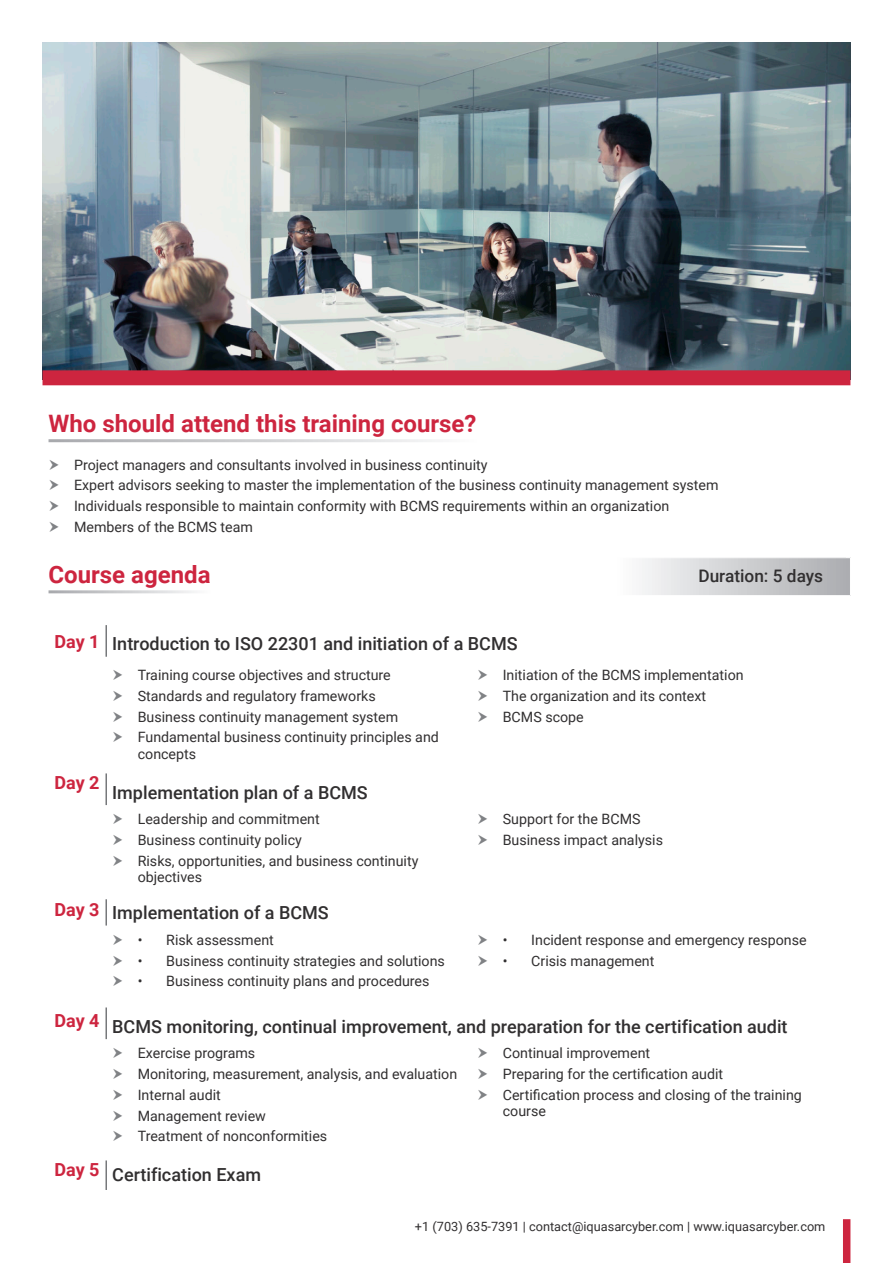
<style>
.page{position:relative;width:893px;height:1263px;background:#fff}
.page>*{position:absolute;margin:0;border:0;box-sizing:border-box;transform-origin:0 0}
.t1{font:700 24px "Roboto";color:#cd253f}
.t2{font:500 18px "Roboto";color:#312f30}
.t3{font:700 18px "Roboto";letter-spacing:-.005em;color:#cd253f}
.t4{font:500 17.25px "Roboto";color:#312f30}
.t5{font:14.25px/16.5px "Roboto";color:#312f30}
.Bullet_Points{font:12.75px "Roboto";color:#312f30}
</style>
<div class="page">
<img style="left:43px;top:43px;width:807px;height:327px">
<div style="left:43px;top:370px;width:807px;height:15px;background:#cd253f"></div>
<svg style="left:642px;top:558px;width:208px;height:37px;background:#cecfd2"></svg>
<hr style="left:105px;top:625px;width:2px;height:32px;background:#76787b">
<hr style="left:105px;top:773px;width:2px;height:32px;background:#76787b">
<hr style="left:105px;top:899px;width:2px;height:26px;background:#76787b">
<hr style="left:105px;top:1007px;width:2px;height:32px;background:#76787b">
<hr style="left:105px;top:1160px;width:2px;height:30px;background:#76787b">
<div style="left:843px;top:1219px;width:7px;height:44px;background:#cd253f"></div>
<p class="t1" style="left:49px;top:406px;width:430px">Who should attend this training course?</p>
<p class="t5" style="left:74px;top:456px;width:415px">Project managers and consultants involved in business continuity</p>
<p class="t5" style="left:74px;top:477px;width:646px">Expert advisors seeking to master the implementation of the business continuity management system</p>
<p class="t5" style="left:74px;top:497px;width:597px">Individuals responsible to maintain conformity with BCMS requirements within an organization</p>
<p class="t5" style="left:74px;top:518px;width:180px">Members of the BCMS team</p>
<p class="t1" style="left:49px;top:557px;width:164px">Course agenda</p>
<p class="t4" style="left:698px;top:564px;width:126px">Duration: 5 days</p>
<p class="t3" style="left:55px;top:629px;width:47px">Day 1</p>
<p class="t2" style="left:112px;top:631px;width:407px">Introduction to ISO 22301 and initiation of a BCMS</p>
<p class="t5" style="left:138px;top:666px;width:255px">Training course objectives and structure</p>
<p class="t5" style="left:138px;top:687px;width:239px">Standards and regulatory frameworks</p>
<p class="t5" style="left:138px;top:708px;width:262px">Business continuity management system</p>
<p class="t5" style="left:138px;top:729px;width:303px">Fundamental business continuity principles and concepts</p>
<p class="t5" style="left:503px;top:666px;width:242px">Initiation of the BCMS implementation</p>
<p class="t5" style="left:503px;top:687px;width:205px">The organization and its context</p>
<p class="t5" style="left:503px;top:708px;width:83px">BCMS scope</p>
<p class="t3" style="left:55px;top:770px;width:47px">Day 2</p>
<p class="t2" style="left:112px;top:780px;width:257px">Implementation plan of a BCMS</p>
<p class="t5" style="left:138px;top:810px;width:183px">Leadership and commitment</p>
<p class="t5" style="left:138px;top:831px;width:166px">Business continuity policy</p>
<p class="t5" style="left:138px;top:852px;width:282px">Risks, opportunities, and business continuity objectives</p>
<p class="t3" style="left:55px;top:897px;width:47px">Day 3</p>
<p class="t2" style="left:112px;top:900px;width:218px">Implementation of a BCMS</p>
<p class="t5" style="left:138px;top:931px;width:138px">• Risk assessment</p>
<p class="t5" style="left:138px;top:952px;width:309px">• Business continuity strategies and solutions</p>
<p class="t5" style="left:138px;top:972px;width:293px">• Business continuity plans and procedures</p>
<p class="t5" style="left:503px;top:810px;width:139px">Support for the BCMS</p>
<p class="t5" style="left:503px;top:831px;width:162px">Business impact analysis</p>
<p class="t5" style="left:503px;top:931px;width:305px">• Incident response and emergency response</p>
<p class="t5" style="left:503px;top:952px;width:153px">• Crisis management</p>
<p class="t3" style="left:55px;top:1008px;width:47px">Day 4</p>
<p class="t2" style="left:112px;top:1014px;width:677px">BCMS monitoring, continual improvement, and preparation for the certification audit</p>
<p class="t5" style="left:138px;top:1044px;width:119px">Exercise programs</p>
<p class="t5" style="left:138px;top:1065px;width:321px">Monitoring, measurement, analysis, and evaluation</p>
<p class="t5" style="left:138px;top:1086px;width:85px">Internal audit</p>
<p class="t5" style="left:138px;top:1107px;width:130px">Management review</p>
<p class="t5" style="left:138px;top:1127px;width:191px">Treatment of nonconformities</p>
<p class="t5" style="left:503px;top:1044px;width:149px">Continual improvement</p>
<p class="t5" style="left:503px;top:1065px;width:222px">Preparing for the certification audit</p>
<p class="t5" style="left:503px;top:1086px;width:301px">Certification process and closing of the training course</p>
<p class="t3" style="left:55px;top:1157px;width:47px">Day 5</p>
<p class="t2" style="left:112px;top:1162px;width:150px">Certification Exam</p>
<p class="Bullet_Points" style="left:415px;top:1218px;width:412px">+1 (703) 635-7391 | contact@iquasarcyber.com | www.iquasarcyber.com</p>
</div>
